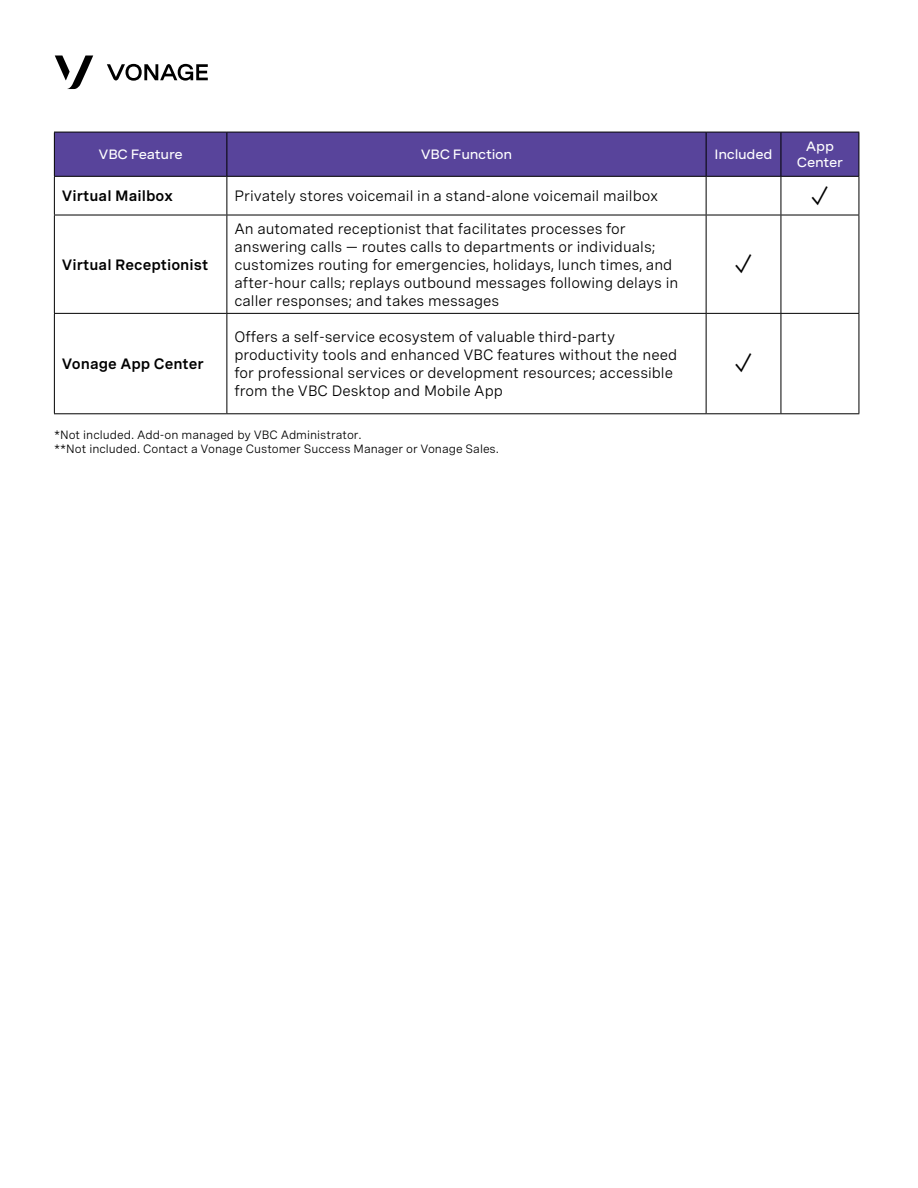
<style>
.page{position:relative;width:918px;height:1188px;background:#fff}
.page>*{position:absolute;margin:0;border:0;box-sizing:border-box;transform-origin:0 0}
.t1{font:30px "Proxima Nova";color:#000}
.t2{font:15px/18px "Spezia";color:#000}
.t3{font:600 15px "Spezia";color:#000}
.t4{font:500 expanded 13.5px/16.2px "Spezia";letter-spacing:-.02em;color:#fff;text-align:center}
.t5{font:12px "Spezia";color:#000}
</style>
<div class="page">
<svg style="left:55px;top:56px;width:38px;height:33px"></svg>
<svg style="left:107px;top:64px;width:101px;height:17px"></svg>
<div style="left:55px;top:133px;width:804px;height:43px;background:#58449b"></div>
<hr style="left:54px;top:132px;width:173px;height:1px;background:#000">
<hr style="left:54px;top:132px;width:1px;height:44px;background:#000">
<hr style="left:227px;top:132px;width:479px;height:1px;background:#000">
<hr style="left:226px;top:132px;width:1px;height:44px;background:#000">
<hr style="left:706px;top:132px;width:75px;height:1px;background:#000">
<hr style="left:706px;top:132px;width:1px;height:44px;background:#000">
<hr style="left:781px;top:132px;width:78px;height:1px;background:#000">
<hr style="left:781px;top:132px;width:1px;height:44px;background:#000">
<hr style="left:859px;top:132px;width:1px;height:44px;background:#000">
<hr style="left:54px;top:176px;width:173px;height:1px;background:#000">
<hr style="left:227px;top:176px;width:479px;height:1px;background:#000">
<hr style="left:706px;top:176px;width:75px;height:1px;background:#000">
<hr style="left:781px;top:176px;width:78px;height:1px;background:#000">
<hr style="left:54px;top:177px;width:1px;height:38px;background:#000">
<hr style="left:226px;top:177px;width:1px;height:38px;background:#000">
<hr style="left:706px;top:177px;width:1px;height:38px;background:#000">
<hr style="left:781px;top:177px;width:1px;height:38px;background:#000">
<hr style="left:859px;top:177px;width:1px;height:38px;background:#000">
<hr style="left:54px;top:215px;width:173px;height:1px;background:#000">
<hr style="left:54px;top:215px;width:1px;height:98px;background:#000">
<hr style="left:227px;top:215px;width:479px;height:1px;background:#000">
<hr style="left:226px;top:215px;width:1px;height:98px;background:#000">
<hr style="left:706px;top:215px;width:75px;height:1px;background:#000">
<hr style="left:706px;top:215px;width:1px;height:98px;background:#000">
<hr style="left:781px;top:215px;width:78px;height:1px;background:#000">
<hr style="left:781px;top:215px;width:1px;height:98px;background:#000">
<hr style="left:859px;top:215px;width:1px;height:98px;background:#000">
<hr style="left:54px;top:313px;width:173px;height:1px;background:#000">
<hr style="left:54px;top:314px;width:1px;height:99px;background:#000">
<hr style="left:227px;top:313px;width:479px;height:1px;background:#000">
<hr style="left:226px;top:314px;width:1px;height:99px;background:#000">
<hr style="left:706px;top:313px;width:75px;height:1px;background:#000">
<hr style="left:706px;top:314px;width:1px;height:99px;background:#000">
<hr style="left:781px;top:313px;width:78px;height:1px;background:#000">
<hr style="left:781px;top:314px;width:1px;height:99px;background:#000">
<hr style="left:859px;top:314px;width:1px;height:99px;background:#000">
<hr style="left:54px;top:413px;width:173px;height:1px;background:#000">
<hr style="left:227px;top:413px;width:479px;height:1px;background:#000">
<hr style="left:706px;top:413px;width:75px;height:1px;background:#000">
<hr style="left:781px;top:413px;width:78px;height:1px;background:#000">
<p class="t4" style="left:99px;top:145px;width:86px">VBC Feature</p>
<p class="t4" style="left:421px;top:145px;width:93px">VBC Function</p>
<p class="t4" style="left:715px;top:145px;width:59px">Included</p>
<p class="t4" style="left:797px;top:137px;width:48px">App<br>Center</p>
<p class="t3" style="left:62px;top:185px;width:113px">Virtual Mailbox</p>
<p class="t2" style="left:234px;top:186px;width:425px">Privately stores voicemail in a stand-alone voicemail mailbox</p>
<p class="t1" style="left:812px;top:175px;width:17px">✓</p>
<p class="t3" style="left:62px;top:253px;width:148px">Virtual Receptionist</p>
<p class="t3" style="left:62px;top:353px;width:143px">Vonage App Center</p>
<p class="t2" style="left:234px;top:218px;width:446px">An automated receptionist that facilitates processes for answering calls — routes calls to departments or individuals; customizes routing for emergencies, holidays, lunch times, and after-hour calls; replays outbound messages following delays in caller responses; and takes messages</p>
<p class="t2" style="left:234px;top:327px;width:444px">Offers a self-service ecosystem of valuable third-party productivity tools and enhanced VBC features without the need for professional services or development resources; accessible from the VBC Desktop and Mobile App</p>
<p class="t5" style="left:54px;top:426px;width:309px">*Not included. Add-on managed by VBC Administrator.</p>
<p class="t5" style="left:54px;top:440px;width:447px">**Not included. Contact a Vonage Customer Success Manager or Vonage Sales.</p>
<p class="t1" style="left:736px;top:244px;width:17px">✓</p>
<p class="t1" style="left:736px;top:343px;width:17px">✓</p>
</div>
